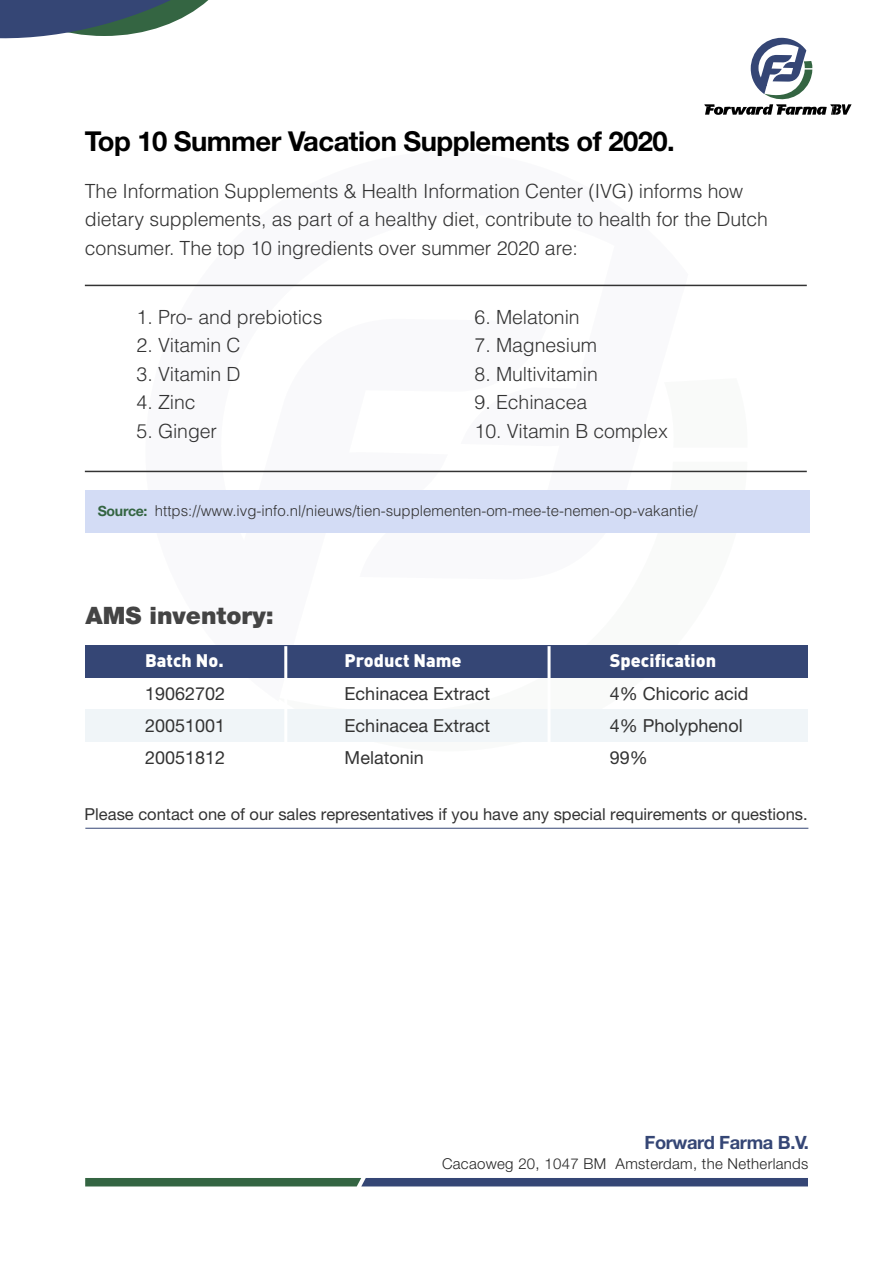
<style>
.page{position:relative;width:893px;height:1263px;background:#fff}
.page>*{position:absolute;margin:0;border:0;box-sizing:border-box;transform-origin:0 0}
.t1{font:700 27.45px "Helvetica Neue LT Pro";letter-spacing:-.02em;color:#000}
.t2{font:900 24px "Helvetica Neue LT Pro";color:#444}
.t3{font:300 19.5px/28.5px "Helvetica LT Std";letter-spacing:-.005em;color:#333}
.t4{font:700 18.3px "Helvetica Neue LT Pro";letter-spacing:-.02em;color:#354675}
.t5{font:18px/32.2px "Helvetica Neue";color:#333;text-align:justify}
.t6{font:900 18px "DIN Pro";color:#fff}
.t7{font:16.5px "Helvetica Neue";color:#333}
.t8{font:300 15px "Helvetica LT Std";color:#333}
.t9{font:300 15px "Helvetica Neue LT Pro";letter-spacing:.02em;color:#262626}
.s1{font-family:"Helvetica Neue LT Pro";font-weight:700;font-size:14.1px;color:#346542}
</style>
<div class="page">
<svg style="left:276px;top:470px;width:471px;height:176px"></svg>
<svg style="left:221px;top:470px;width:328px;height:151px"></svg>
<svg style="left:359px;top:284px;width:328px;height:297px"></svg>
<svg style="left:664px;top:378px;width:23px;height:70px"></svg>
<svg style="left:704px;top:38px;width:147px;height:77px"></svg>
<svg style="left:0;top:0;width:208px;height:39px"></svg>
<svg style="left:85px;top:1178px;width:723px;height:8px"></svg>
<div style="left:85px;top:490px;width:724px;height:42px;background:#d3dcf5"></div>
<div style="left:85px;top:646px;width:723px;height:32px;background:#354675"></div>
<div style="left:85px;top:709px;width:723px;height:33px;background:#f0f5f8"></div>
<hr style="left:548px;top:646px;width:3px;height:289px;background:#fff">
<hr style="left:284px;top:646px;width:3px;height:289px;background:#fff">
<hr style="left:85px;top:828px;width:723px;height:1px;background:#354675">
<hr style="left:85px;top:285px;width:722px;height:1px;background:#333">
<hr style="left:85px;top:471px;width:722px;height:1px;background:#333">
<h1 class="t1" style="left:85px;top:123px;width:592px">Top 10 Summer Vacation Supplements of 2020.</h1>
<p class="t3" style="left:85px;top:176px;width:685px">The Information Supplements &amp; Health Information Center (IVG) informs how dietary supplements, as part of a healthy diet, contribute to health for the Dutch consumer. The top 10 ingredients over summer 2020 are:</p>
<p class="t3" style="left:137px;top:302px;width:187px">1. Pro- and prebiotics</p>
<p class="t3" style="left:137px;top:331px;width:106px">2. Vitamin C</p>
<p class="t3" style="left:137px;top:359px;width:106px">3. Vitamin D</p>
<p class="t3" style="left:137px;top:388px;width:61px">4. Zinc</p>
<p class="t3" style="left:137px;top:416px;width:82px">5. Ginger</p>
<p class="t3" style="left:475px;top:302px;width:107px">6. Melatonin</p>
<p class="t3" style="left:475px;top:331px;width:124px">7. Magnesium</p>
<p class="t3" style="left:475px;top:359px;width:125px">8. Multivitamin</p>
<p class="t3" style="left:475px;top:388px;width:114px">9. Echinacea</p>
<p class="t3" style="left:475px;top:416px;width:195px">10. Vitamin B complex</p>
<p class="t8" style="left:98px;top:501px;width:601px"><span class="s1">Source:</span> https://www.ivg-info.nl/nieuws/tien-supplementen-om-mee-te-nemen-op-vakantie/</p>
<p class="t2" style="left:85px;top:601px;width:190px">AMS inventory:</p>
<p class="t6" style="left:145px;top:649px;width:80px">Batch No.</p>
<p class="t6" style="left:345px;top:649px;width:118px">Product Name</p>
<p class="t6" style="left:610px;top:649px;width:108px">Specification</p>
<p class="t5" style="left:145px;top:678px;width:82px">19062702<br>20051001<br>20051812</p>
<p class="t5" style="left:345px;top:678px;width:147px">Echinacea Extract Echinacea Extract Melatonin</p>
<p class="t5" style="left:610px;top:678px;width:140px;text-align:left">4% Chicoric acid<br>4% Pholyphenol<br>99%</p>
<p class="t7" style="left:85px;top:803px;width:725px">Please contact one of our sales representatives if you have any special requirements or questions.</p>
<p class="t4" style="left:644px;top:1130px;width:166px">Forward Farma B.V.</p>
<p class="t9" style="left:442px;top:1154px;width:368px">Cacaoweg 20, 1047 BM Amsterdam, the Netherlands</p>
</div>
